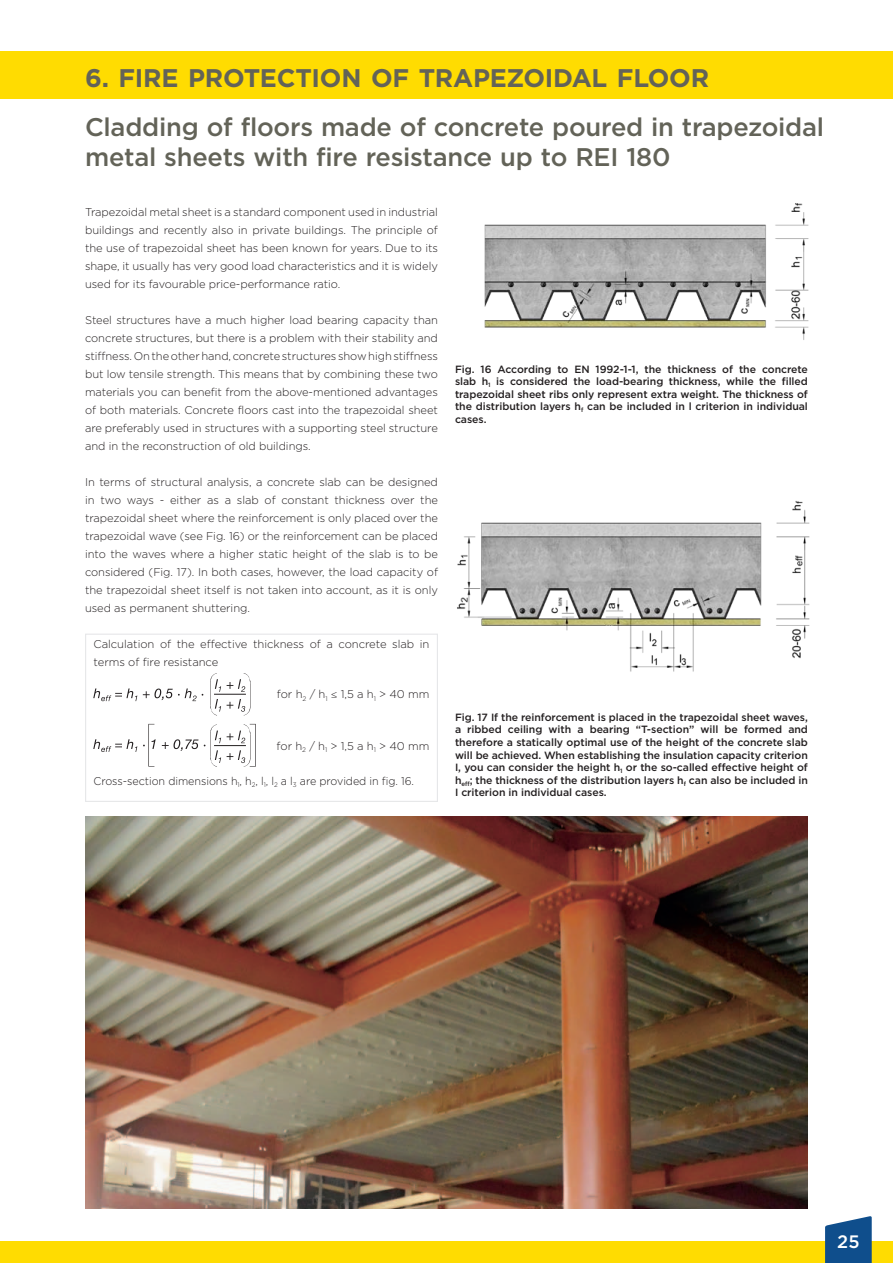
<style>
.page{position:relative;width:893px;height:1263px;background:#fff}
.page>*{position:absolute;margin:0;border:0;box-sizing:border-box;transform-origin:0 0}
.t1{font:500 25.5px/30px "Gotham";letter-spacing:-.01em;color:#636358}
.t2{font:700 25.5px "Gotham";letter-spacing:-.01em;color:#636358}
.t3{font:500 18px "Gotham";color:#fff}
.t4{font:300 11.25px/18px "Gotham";letter-spacing:-.005em;color:#231f20;text-align:justify}
.t5{font:300 11.25px "Gotham";letter-spacing:-.005em;color:#231f20;scale:.96 1}
.t6{font:500 10.5px/12.6px "Gotham";letter-spacing:-.005em;color:#231f20;text-align:justify}
.s1{font-family:"Myriad Pro"}
</style>
<div class="page">
<img style="left:457px;top:500px;width:353px;height:172px">
<img style="left:484px;top:203px;width:325px;height:137px">
<div style="left:0;top:1242px;width:893px;height:21px;background:#ffdc01"></div>
<div style="left:0;top:51px;width:893px;height:47px;background:#ffdc01"></div>
<div style="left:85px;top:634px;width:353px;height:168px;border:1px solid #e6e7e9"></div>
<img style="left:85px;top:816px;width:723px;height:393px">
<svg style="left:93px;top:688px;width:110px;height:13px"></svg>
<svg style="left:210px;top:673px;width:41px;height:42px"></svg>
<svg style="left:93px;top:724px;width:163px;height:43px"></svg>
<svg style="left:825px;top:1216px;width:47px;height:47px;background:#296197"></svg>
<h1 class="t2" style="left:85px;top:61px;width:626px">6. FI RE PROTECTION OF TRAPEZOIDAL FLOOR</h1>
<h1 class="t1" style="left:85px;top:112px;width:741px">Cladding of floors made of concrete poured in trapezoidal metal sheets with fire resistance up to REI 180</h1>
<p class="t4" style="left:85px;top:203px;width:354px">Trapezoidal metal sheet is a standard component used in industrial buildings and recently also in private buildings. The principle of the use of trapezoidal sheet has been known for years. Due to its shape, it usually has very good load characteristics and it is widely used for its favourable price-performance ratio.</p>
<p class="t4" style="left:85px;top:311px;width:354px">Steel structures have a much higher load bearing capacity than concrete structures, but there is a problem with their stability and stiffness. On the other hand, concrete structures show high stiffness but low tensile strength. This means that by combining these two materials you can benefit from the above-mentioned advantages of both materials. Concrete floors cast into the trapezoidal sheet are preferably used in structures with a supporting steel structure and in the reconstruction of old buildings.</p>
<p class="t4" style="left:85px;top:473px;width:354px">In terms of structural analysis, a concrete slab can be designed in two ways - either as a slab of constant thickness over the trapezoidal sheet where the reinforcement is only placed over the trapezoidal wave (see Fig. 16) or the reinforcement can be placed into the waves where a higher static height of the slab is to be considered (Fig. 17). In both cases, however, the load capacity of the trapezoidal sheet itself is not taken into account, as it is only used as permanent shuttering.</p>
<p class="t4" style="left:94px;top:635px;width:337px">Calculation of the effective thickness of a concrete slab in terms of fire resistance</p>
<p class="t4" style="left:277px;top:685px;width:154px">for h<sub>2</sub> / h<sub>1</sub> <span class="s1">≤</span> 1,5 a h<sub>1</sub> &gt; 40 mm</p>
<p class="t4" style="left:277px;top:736px;width:154px">for h<sub>2</sub> / h<sub>1</sub> &gt; 1,5 a h<sub>1</sub> &gt; 40 mm</p>
<p class="t5" style="left:94px;top:773px;width:335px">Cross-section dimensions h<sub>1</sub>, h<sub>2</sub>, l<sub>1</sub>, l<sub>2</sub> a l<sub>3</sub> are provided in fig. 16.</p>
<p class="t6" style="left:455px;top:362px;width:354px">Fig. 16 According to EN 1992-1-1, the thickness of the concrete slab h<sub>1</sub> is considered the load-bearing thickness, while the filled trapezoidal sheet ribs only represent extra weight. The thickness of the distribution layers h<sub>f</sub> can be included in l criterion in individual cases.</p>
<p class="t6" style="left:455px;top:710px;width:354px">Fig. 17 If the reinforcement is placed in the trapezoidal sheet waves, a ribbed ceiling with a bearing “T-section” will be formed and therefore a statically optimal use of the height of the concrete slab will be achieved. When establishing the insulation capacity criterion I, you can consider the height h<sub>1</sub> or the so-called effective height of h<sub>eff</sub>; the thickness of the distribution layers h<sub>f</sub> can also be included in I criterion in individual cases.</p>
<h2 class="t3" style="left:837px;top:1229px;width:24px">25</h2>
</div>
